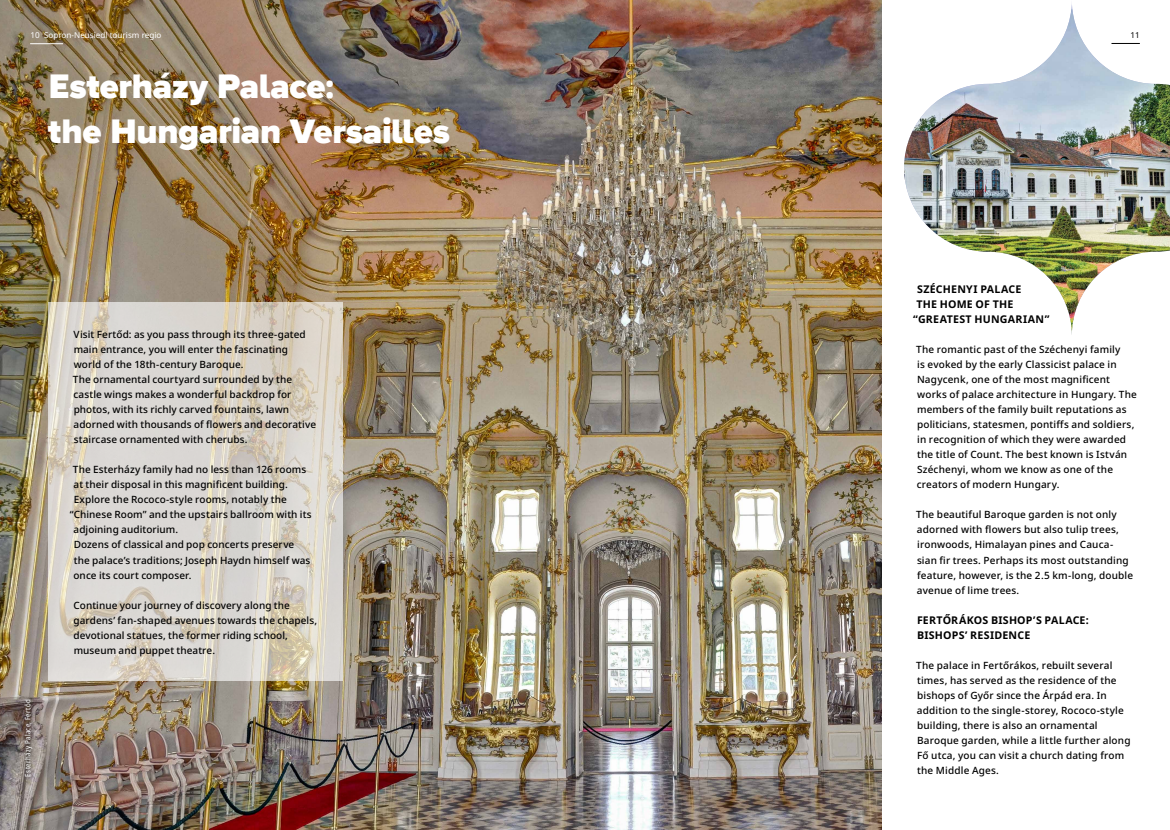
<style>
.page{position:relative;width:1170px;height:830px;background:#fff}
.page>*{position:absolute;margin:0;border:0;box-sizing:border-box;transform-origin:0 0}
.t1{font:900 35px/45px "Wonder Unit Sans";letter-spacing:-.01em;color:#fff}
.t2{font:700 10.62px/15px "Noto Sans";letter-spacing:.02em;color:#000}
.t3{font:500 10px/15px "Noto Sans";letter-spacing:.01em;color:#000}
.t4{font:8.12px "Noto Sans";color:#fff}
.t5{font:8.12px "Noto Sans";color:#000}
.t6{font:condensed 7.5px "Noto Sans";letter-spacing:.045em;color:#fff}
</style>
<div class="page">
<img style="left:0;top:0;width:881px;height:829px">
<img style="left:904px;top:9px;width:265px;height:326px">
<svg style="left:48px;top:302px;width:295px;height:378px;background:#dad4cb"></svg>
<div style="left:21px;top:695px;width:15px;height:84px;background:#000;opacity:.75"></div>
<svg style="left:1111px;top:43px;width:28px;height:1px"></svg>
<hr style="left:30px;top:43px;width:33px;height:1px;background:#fff">
<p class="t4" style="left:30px;top:29px;width:132px">10 Sopron-Neusiedl tourism regio</p>
<p class="t5" style="left:1130px;top:29px;width:11px">11</p>
<h1 class="t1" style="left:48px;top:66px;width:403px">Esterházy Palace:<br>the Hungarian Versailles</h1>
<p class="t6" style="left:23px;top:776px;width:79px;rotate:-90deg">Esterházy Palace, Fertőd</p>
<p class="t3" style="left:73px;top:327px;width:244px">Visit Fertőd: as you pass through its three-gated main entrance, you will enter the fascinating world of the 18th-century Baroque.<br>The ornamental courtyard surrounded by the castle wings makes a wonderful backdrop for photos, with its richly carved fountains, lawn adorned with thousands of flowers and decorative staircase ornamented with cherubs.</p>
<p class="t3" style="left:73px;top:462px;width:235px">The Esterházy family had no less than 126 rooms</p>
<p class="t3" style="left:74px;top:477px;width:216px">at their disposal in this magnificent building.</p>
<p class="t3" style="left:74px;top:492px;width:214px">Explore the Rococo-style rooms, notably the</p>
<p class="t3" style="left:70px;top:507px;width:243px">“Chinese Room” and the upstairs ballroom with its</p>
<p class="t3" style="left:74px;top:522px;width:106px">adjoining auditorium.</p>
<p class="t3" style="left:74px;top:537px;width:222px">Dozens of classical and pop concerts preserve</p>
<p class="t3" style="left:74px;top:552px;width:238px">the palace’s traditions; Joseph Haydn himself was</p>
<p class="t3" style="left:73px;top:567px;width:120px">once its court composer.</p>
<p class="t3" style="left:73px;top:597px;width:245px">Continue your journey of discovery along the gardens’ fan-shaped avenues towards the chapels, devotional statues, the former riding school, museum and puppet theatre.</p>
<p class="t2" style="left:917px;top:282px;width:106px">SZÉCHENYI PALACE</p>
<p class="t2" style="left:916px;top:297px;width:99px">THE HOME OF THE</p>
<p class="t2" style="left:913px;top:312px;width:138px">“GREATEST HUNGARIAN”</p>
<p class="t3" style="left:916px;top:342px;width:222px">The romantic past of the Széchenyi family<br>is evoked by the early Classicist palace in Nagycenk, one of the most magnificent works of palace architecture in Hungary. The members of the family built reputations as politicians, statesmen, pontiffs and soldiers, in recognition of which they were awarded the title of Count. The best known is István Széchenyi, whom we know as one of the creators of modern Hungary.</p>
<p class="t3" style="left:916px;top:507px;width:218px">The beautiful Baroque garden is not only adorned with flowers but also tulip trees, ironwoods, Himalayan pines and Cauca&shy;sian fir trees. Perhaps its most outstanding feature, however, is the 2.5 km-long, double avenue of lime trees.</p>
<p class="t2" style="left:916px;top:612px;width:173px">FERTŐRÁKOS BISHOP’S PALACE:<br>BISHOPS’ RESIDENCE</p>
<p class="t3" style="left:916px;top:657px;width:216px">The palace in Fertőrákos, rebuilt several times, has served as the residence of the bishops of Győr since the Árpád era. In addition to the single-storey, Rococo-style building, there is also an ornamental Baroque garden, while a little further along Fő utca, you can visit a church dating from the Middle Ages.</p>
</div>
